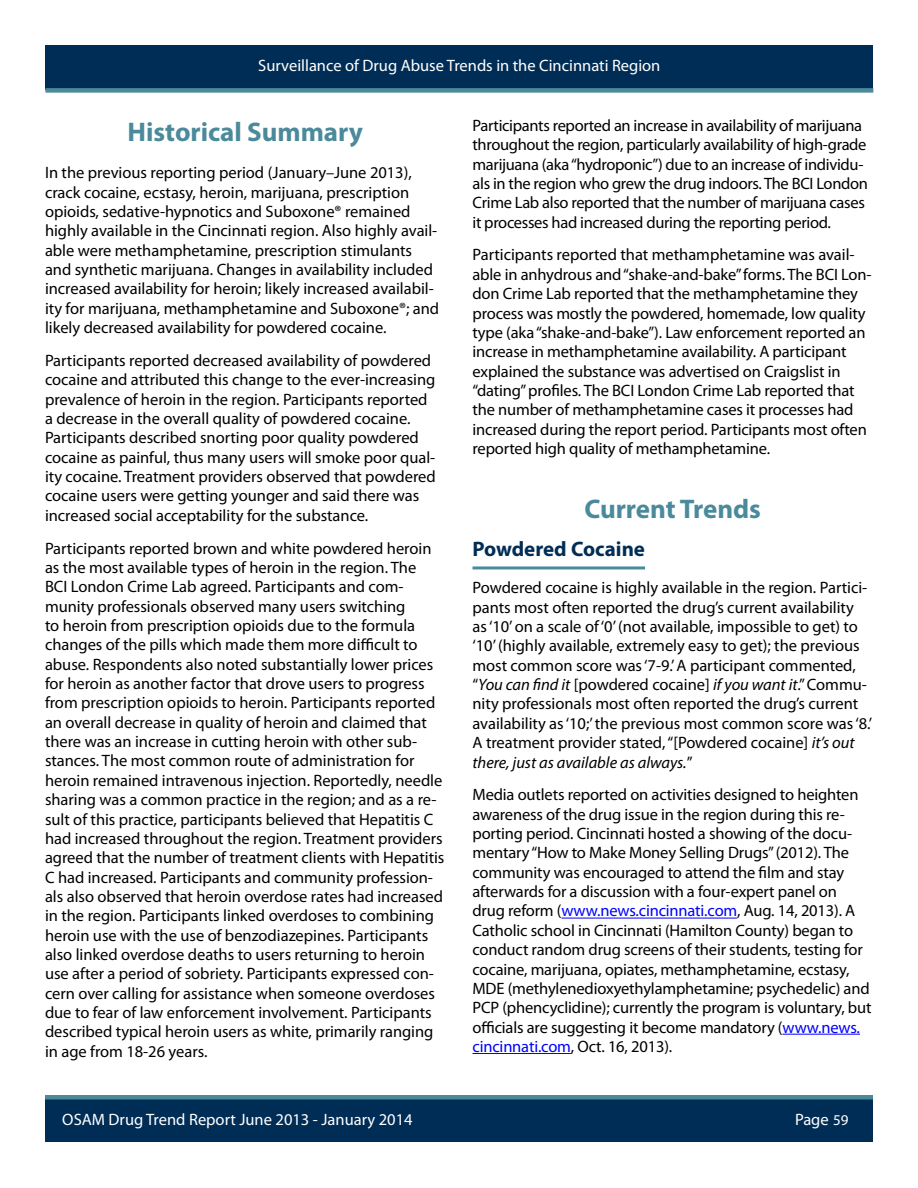
<style>
.page{position:relative;width:918px;height:1188px;background:#fff}
.page>*{position:absolute;margin:0;border:0;box-sizing:border-box;transform-origin:0 0}
.t1{font:700 27px "Myriad Pro";color:#4a8a9b}
.t2{font:700 21px "Myriad Pro";color:#002d56}
.t3{font:16.5px/19.4px "Myriad Pro";color:#000}
.t4{font:16.5px/19.4px "Myriad Pro";letter-spacing:-.02em;color:#000}
.t5{font:16.5px "Myriad Pro";color:#fff}
.s1{font-style:italic}
.s2{color:#00f}
.s3{font-size:15px}
</style>
<div class="page">
<div style="left:45px;top:45px;width:828px;height:45px;background:#002d56"></div>
<div style="left:45px;top:88px;width:828px;height:5px;background:#4a8a9b"></div>
<div style="left:45px;top:1097px;width:828px;height:45px;background:#002d56"></div>
<div style="left:45px;top:1095px;width:828px;height:5px;background:#4a8a9b"></div>
<hr style="left:472px;top:566px;width:173px;height:3px;background:#4a8a9b">
<hr style="left:561px;top:918px;width:176px;height:1px;background:#00f">
<hr style="left:782px;top:1034px;width:78px;height:1px;background:#00f">
<hr style="left:472px;top:1053px;width:99px;height:1px;background:#00f">
<p class="t5" style="left:258px;top:55px;width:404px">Surveillance of Drug Abuse Trends in the Cincinnati Region</p>
<h1 class="t1" style="left:128px;top:114px;width:237px">Historical Summary</h1>
<p class="t3" style="left:45px;top:163px;width:396px">In the previous reporting period (January–June 2013), crack cocaine, ecstasy, heroin, marijuana, prescription opioids, sedative-hypnotics and Suboxone® remained highly available in the Cincinnati region. Also highly avail&shy;able were methamphetamine, prescription stimulants and synthetic marijuana. Changes in availability included increased availability for heroin; likely increased availabil&shy;ity for marijuana, methamphetamine and Suboxone®; and likely decreased availability for powdered cocaine.</p>
<p class="t3" style="left:45px;top:350px;width:392px">Participants reported decreased availability of powdered cocaine and attributed this change to the ever-increasing prevalence of heroin in the region. Participants reported a decrease in the overall quality of powdered cocaine.<br>Participants described snorting poor quality powdered cocaine as painful, thus many users will smoke poor qual&shy;ity cocaine. Treatment providers observed that powdered cocaine users were getting younger and said there was increased social acceptability for the substance.</p>
<p class="t3" style="left:45px;top:538px;width:401px">Participants reported brown and white powdered heroin as the most available types of heroin in the region. The<br>BCI London Crime Lab agreed. Participants and com&shy;munity professionals observed many users switching<br>to heroin from prescription opioids due to the formula changes of the pills which made them more difficult to abuse. Respondents also noted substantially lower prices for heroin as another factor that drove users to progress from prescription opioids to heroin. Participants reported an overall decrease in quality of heroin and claimed that there was an increase in cutting heroin with other sub&shy;stances. The most common route of administration for heroin remained intravenous injection. Reportedly, needle sharing was a common practice in the region; and as a re&shy;sult of this practice, participants believed that Hepatitis C had increased throughout the region. Treatment providers agreed that the number of treatment clients with Hepatitis C had increased. Participants and community profession&shy;als also observed that heroin overdose rates had increased in the region. Participants linked overdoses to combining heroin use with the use of benzodiazepines. Participants also linked overdose deaths to users returning to heroin use after a period of sobriety. Participants expressed con&shy;cern over calling for assistance when someone overdoses due to fear of law enforcement involvement. Participants described typical heroin users as white, primarily ranging in age from 18-26 years.</p>
<p class="t4" style="left:472px;top:115px;width:397px">Participants reported an increase in availability of marijuana throughout the region, particularly availability of high-grade marijuana (aka “hydroponic”) due to an increase of individu&shy;als in the region who grew the drug indoors. The BCI London Crime Lab also reported that the number of marijuana cases it processes had increased during the reporting period.</p>
<p class="t3" style="left:472px;top:245px;width:401px">Participants reported that methamphetamine was avail&shy;able in anhydrous and “shake-and-bake” forms. The BCI Lon&shy;don Crime Lab reported that the methamphetamine they process was mostly the powdered, homemade, low quality type (aka “shake-and-bake”). Law enforcement reported an increase in methamphetamine availability. A participant explained the substance was advertised on Craigslist in “dating” profiles. The BCI London Crime Lab reported that the number of methamphetamine cases it processes had increased during the report period. Participants most often reported high quality of methamphetamine.</p>
<h1 class="t1" style="left:585px;top:492px;width:178px">Current Trends</h1>
<p class="t2" style="left:472px;top:535px;width:174px">Powdered Cocaine</p>
<p class="t3" style="left:472px;top:578px;width:401px">Powdered cocaine is highly available in the region. Partici&shy;pants most often reported the drug’s current availability as ‘10’ on a scale of ‘0’ (not available, impossible to get) to ‘10’ (highly available, extremely easy to get); the previous most common score was ‘7-9.’ A participant commented, “<span class="s1">You can find it</span> [powdered cocaine] <span class="s1">if you want it</span>.” Commu&shy;nity professionals most often reported the drug’s current availability as ‘10;’ the previous most common score was ‘8.’ A treatment provider stated, “[Powdered cocaine] <span class="s1">it’s out there, just as available as always.</span>”</p>
<p class="t3" style="left:472px;top:785px;width:401px">Media outlets reported on activities designed to heighten awareness of the drug issue in the region during this re&shy;porting period. Cincinnati hosted a showing of the docu&shy;mentary “How to Make Money Selling Drugs” (2012). The community was encouraged to attend the film and stay afterwards for a discussion with a four-expert panel on drug reform (<span class="s2">www.news.cincinnati.com</span>, Aug. 14, 2013). A Catholic school in Cincinnati (Hamilton County) began to conduct random drug screens of their students, testing for cocaine, marijuana, opiates, methamphetamine, ecstasy, MDE (methylenedioxyethylamphetamine; psychedelic) and PCP (phencyclidine); currently the program is voluntary, but officials are suggesting it become mandatory (<span class="s2">www.news. cincinnati.com</span>, Oct. 16, 2013).</p>
<p class="t5" style="left:246px;top:1108px;width:124px">a uary-June 2013</p>
<p class="t5" style="left:795px;top:1109px;width:55px">Page <span class="s3">59</span></p>
<p class="t5" style="left:62px;top:1109px;width:352px">OSAM Drug Trend Report June 2013 - January 2014</p>
</div>
